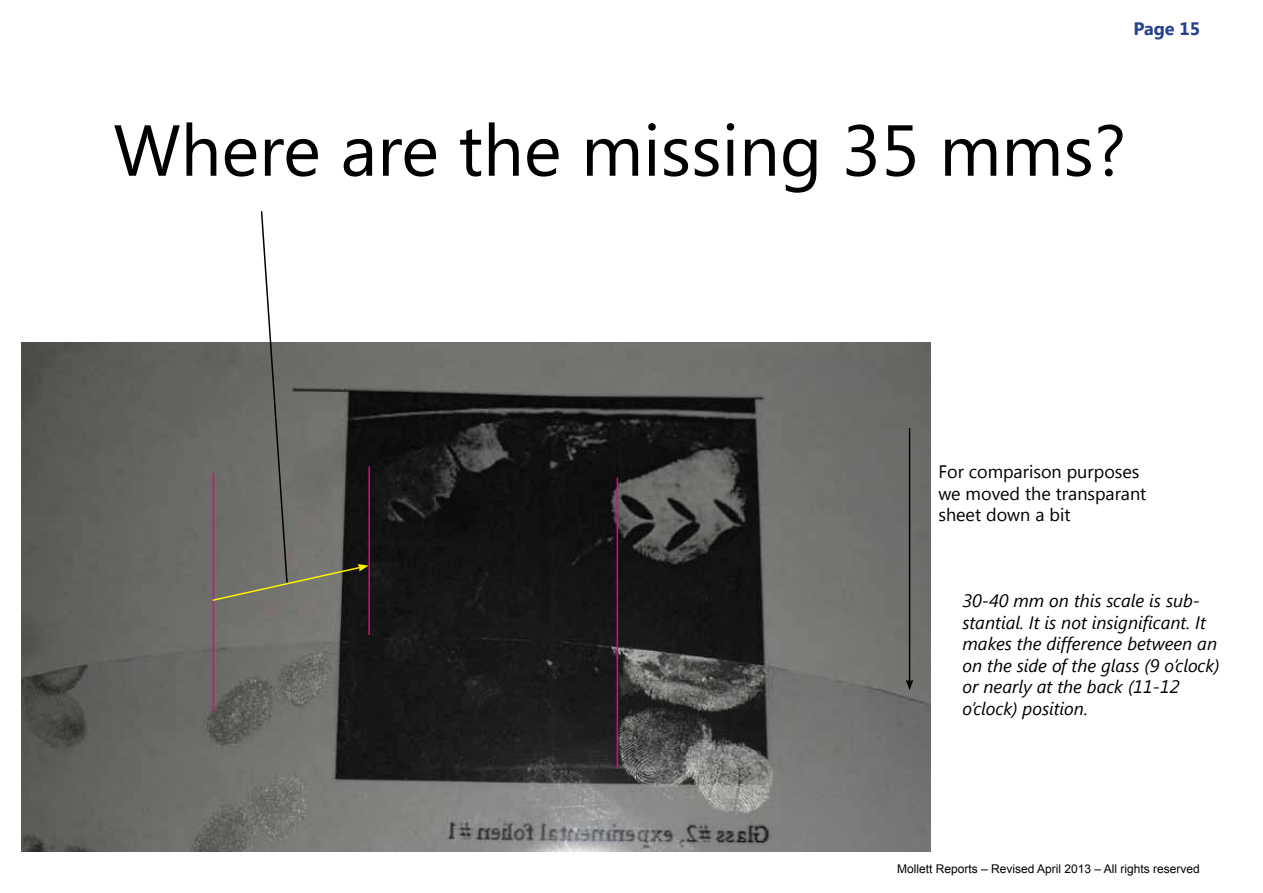
<style>
.page{position:relative;width:1263px;height:893px;background:#fff}
.page>*{position:absolute;margin:0;border:0;box-sizing:border-box;transform-origin:0 0}
.t1{font:72px "Segoe UI";color:#000}
.t2{font:italic 18px/21.6px "Segoe UI";color:#000}
.t3{font:18px/21.6px "Segoe UI";color:#000}
.t4{font:700 18px "Segoe UI";color:#25408f}
.t5{font:12px "Arial";color:#000}
</style>
<div class="page">
<img style="left:21px;top:342px;width:909px;height:510px">
<hr style="left:617px;top:478px;width:1px;height:290px;background:#ec008c">
<hr style="left:368px;top:466px;width:2px;height:169px;background:#ec008c">
<hr style="left:213px;top:473px;width:1px;height:238px;background:#ec008c">
<svg style="left:211px;top:211px;width:158px;height:391px"></svg>
<hr style="left:909px;top:428px;width:1px;height:254px;background:#000">
<svg style="left:906px;top:680px;width:7px;height:10px"></svg>
<p class="t4" style="left:1133px;top:15px;width:68px">Page 15</p>
<h1 class="t1" style="left:113px;top:100px;width:1014px">Where are the missing 35 mms?</h1>
<p class="t3" style="left:938px;top:460px;width:209px">For comparison purposes we moved the transparant sheet down a bit</p>
<p class="t2" style="left:962px;top:589px;width:259px">30-40 mm on this scale is sub&shy;stantial. It is not insignificant. It makes the difference between an on the side of the glass (9 o’clock) or nearly at the back (11-12 o’clock) position.</p>
<p class="t5" style="left:897px;top:861px;width:304px">Mollett Reports – Revised April 2013 – All rights reserved</p>
</div>
